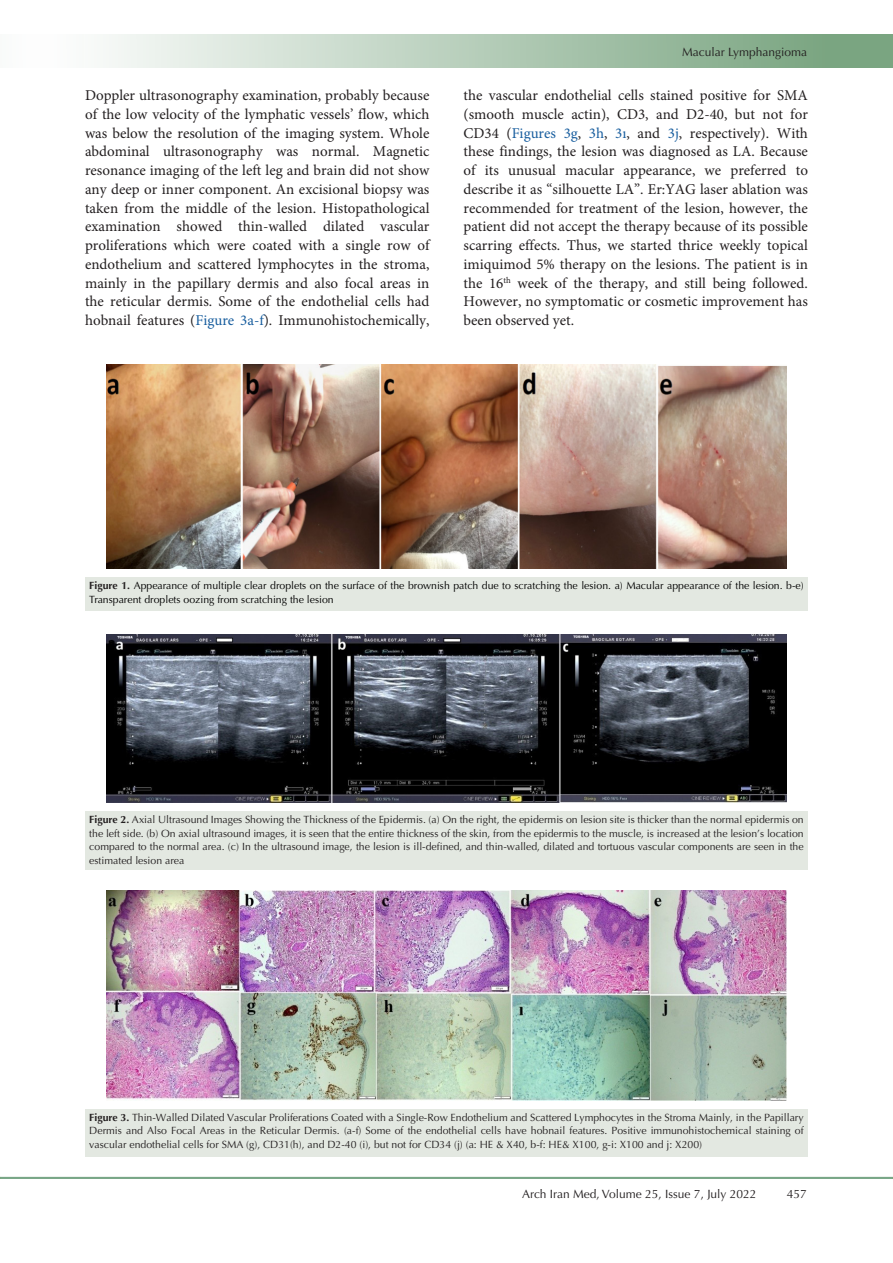
<style>
.page{position:relative;width:893px;height:1263px;background:#fff}
.page>*{position:absolute;margin:0;border:0;box-sizing:border-box;transform-origin:0 0}
.t1{font:15px/18.8px "Minion Pro";color:#231f20;text-align:justify}
.t2{font:12px "Optima LT Std";color:#231f20}
.t3{font:10.5px/13.5px "Optima LT Std";color:#231f20;text-align:justify}
.t4{font:10.5px/13.5px "Optima LT Std";color:#000}
.s1{color:#175d9e}
.s2{font-weight:700;color:#231f20}
.s3{font-weight:700}
</style>
<div class="page">
<div style="left:0;top:1177px;width:893px;height:2px;background:#0099e5;border:1px solid #7aa581"></div>
<div style="left:0;top:35px;width:892px;height:33px;background:linear-gradient(to right,#fff,#719f79)"></div>
<div style="left:85px;top:577px;width:723px;height:34px;background:#e3e8e1"></div>
<div style="left:85px;top:811px;width:723px;height:59px;background:#e3e8e1"></div>
<div style="left:85px;top:1109px;width:723px;height:48px;background:#e3e8e1"></div>
<img style="left:106px;top:364px;width:681px;height:205px">
<img style="left:106px;top:635px;width:681px;height:168px">
<img style="left:106px;top:891px;width:681px;height:209px">
<p class="t2" style="left:682px;top:45px;width:126px">Macular Lymphangioma</p>
<p class="t1" style="left:85px;top:86px;width:346px">Doppler ultrasonography examination, probably because of the low velocity of the lymphatic vessels’ flow, which was below the resolution of the imaging system. Whole abdominal ultrasonography was normal. Magnetic resonance imaging of the left leg and brain did not show any deep or inner component. An excisional biopsy was taken from the middle of the lesion. Histopathological examination showed thin-walled dilated vascular proliferations which were coated with a single row of endothelium and scattered lymphocytes in the stroma, mainly in the papillary dermis and also focal areas in the reticular dermis. Some of the endothelial cells had hobnail features (<span class="s1">Figure 3a-f</span>). Immunohistochemically,</p>
<p class="t1" style="left:463px;top:86px;width:346px">the vascular endothelial cells stained positive for SMA (smooth muscle actin), CD3, and D2-40, but not for CD34 (<span class="s1">Figures 3g</span>, <span class="s1">3h</span>, <span class="s1">3ı</span>, and <span class="s1">3j</span>, respectively). With these findings, the lesion was diagnosed as LA. Because of its unusual macular appearance, we preferred to describe it as “silhouette LA”. Er:YAG laser ablation was recommended for treatment of the lesion, however, the patient did not accept the therapy because of its possible scarring effects. Thus, we started thrice weekly topical imiquimod 5% therapy on the lesions. The patient is in the 16<sup>th</sup> week of the therapy, and still being followed.<br>However, no symptomatic or cosmetic improvement has been observed yet.</p>
<p class="t4" style="left:89px;top:579px;width:716px"><span class="s2">Figure 1.</span> Appearance of multiple clear droplets on the surface of the brownish patch due to scratching the lesion. a) Macular appearance of the lesion. b-e)<br>Transparent droplets oozing from scratching the lesion</p>
<p class="t3" style="left:89px;top:813px;width:716px"><span class="s3">Figure 2.</span> Axial Ultrasound Images Showing the Thickness of the Epidermis. (a) On the right, the epidermis on lesion site is thicker than the normal epidermis on the left side. (b) On axial ultrasound images, it is seen that the entire thickness of the skin, from the epidermis to the muscle, is increased at the lesion’s location compared to the normal area. (c) In the ultrasound image, the lesion is ill-defined, and thin-walled, dilated and tortuous vascular components are seen in the estimated lesion area</p>
<p class="t3" style="left:89px;top:1110px;width:716px"><span class="s3">Figure 3.</span> Thin-Walled Dilated Vascular Proliferations Coated with a Single-Row Endothelium and Scattered Lymphocytes in the Stroma Mainly, in the Papillary Dermis and Also Focal Areas in the Reticular Dermis. (a-f) Some of the endothelial cells have hobnail features. Positive immunohistochemical staining of vascular endothelial cells for SMA (g), CD31(h), and D2-40 (i), but not for CD34 (j) (a: HE &amp; X40, b-f: HE&amp; X100, g-i: X100 and j: X200)</p>
<p class="t2" style="left:522px;top:1187px;width:236px">Arch Iran Med, Volume 25, Issue 7, July 2022</p>
<p class="t2" style="left:787px;top:1187px;width:22px">457</p>
</div>
